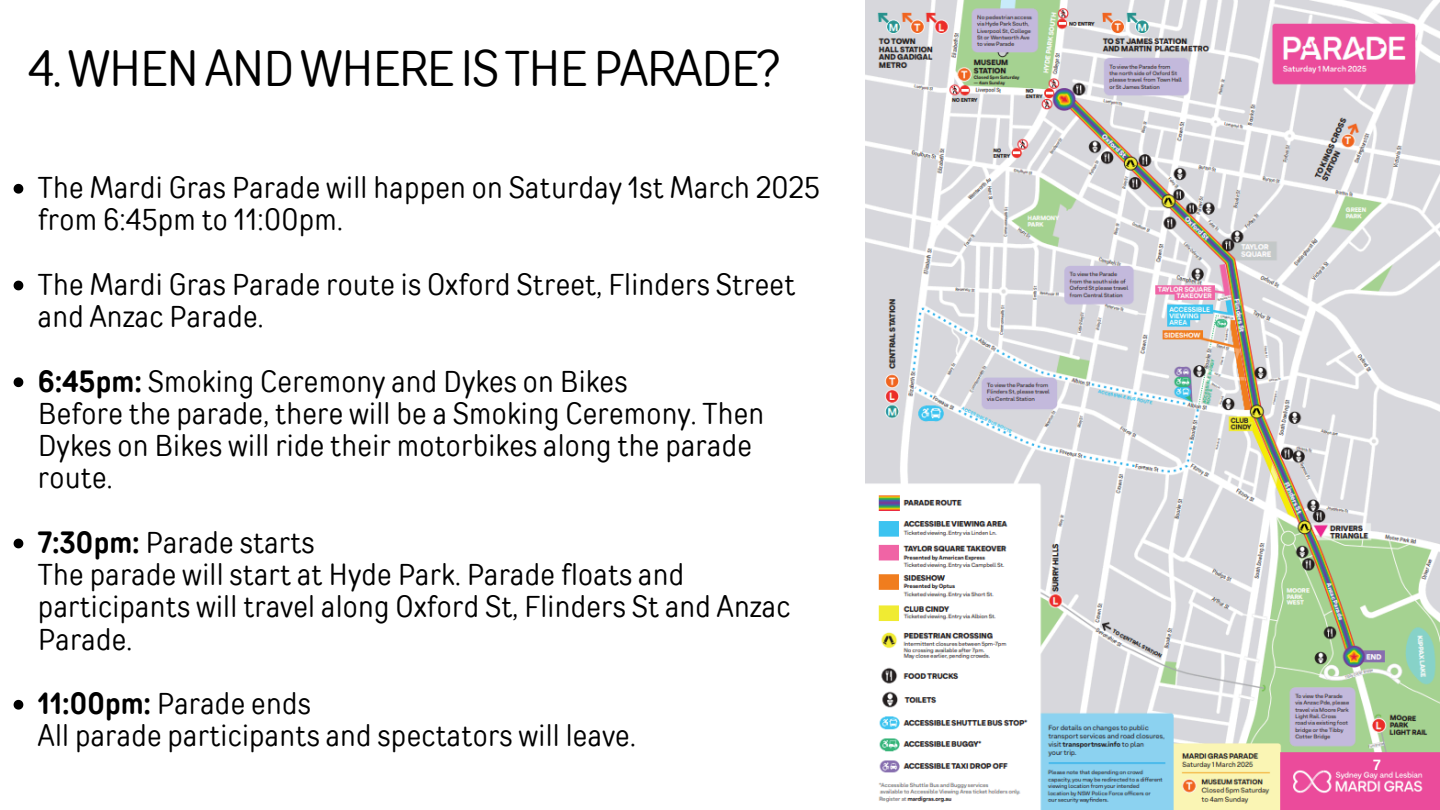
<style>
.page{position:relative;width:1440px;height:810px;background:#fff}
.page>*{position:absolute;margin:0;border:0;box-sizing:border-box;transform-origin:0 0}
.t1{font:50px "TT Rounds Condensed";letter-spacing:-.03em;color:#000}
.t2{font:30px/32.2px "TT Rounds Condensed";letter-spacing:.01em;color:#000}
.t3{font:700 15px "Arimo";color:#fff}
.s1{font-weight:700}
</style>
<div class="page">
<svg style="left:14px;top:184px;width:9px;height:10px"></svg>
<svg style="left:14px;top:281px;width:9px;height:9px"></svg>
<svg style="left:14px;top:377px;width:9px;height:10px"></svg>
<svg style="left:14px;top:539px;width:9px;height:9px"></svg>
<svg style="left:14px;top:700px;width:9px;height:10px"></svg>
<img style="left:866px;top:0;width:574px;height:810px">
<p class="t1" style="left:28px;top:39px;width:754px">4.WHENANDWHEREISTHEPARADE?</p>
<h1 class="t2" style="left:38px;top:172px;width:784px">The Mardi Gras Parade will happen on Saturday 1st March 2025 from 6:45pm to 11:00pm.</h1>
<p class="t2" style="left:38px;top:268px;width:759px">The Mardi Gras Parade route is Oxford Street, Flinders Street and Anzac Parade.</p>
<p class="t2" style="left:38px;top:365px;width:591px"><span class="s1">6:45pm:</span> Smoking Ceremony and Dykes on Bikes</p>
<p class="t2" style="left:38px;top:397px;width:728px">Before the parade, there will be a Smoking Ceremony. Then<br>Dykes on Bikes will ride their motorbikes along the parade route.</p>
<p class="t2" style="left:38px;top:526px;width:278px"><span class="s1">7:30pm:</span> Parade starts</p>
<p class="t2" style="left:38px;top:559px;width:754px">The parade will start at Hyde Park. Parade floats and participants will travel along Oxford St, Flinders St and Anzac<br>Parade.</p>
<p class="t2" style="left:38px;top:688px;width:274px"><span class="s1">11:00pm:</span> Parade ends</p>
<p class="t2" style="left:38px;top:720px;width:599px">All parade participants and spectators will leave.</p>
<p class="t3" style="left:1373px;top:757px;width:10px">7</p>
</div>
